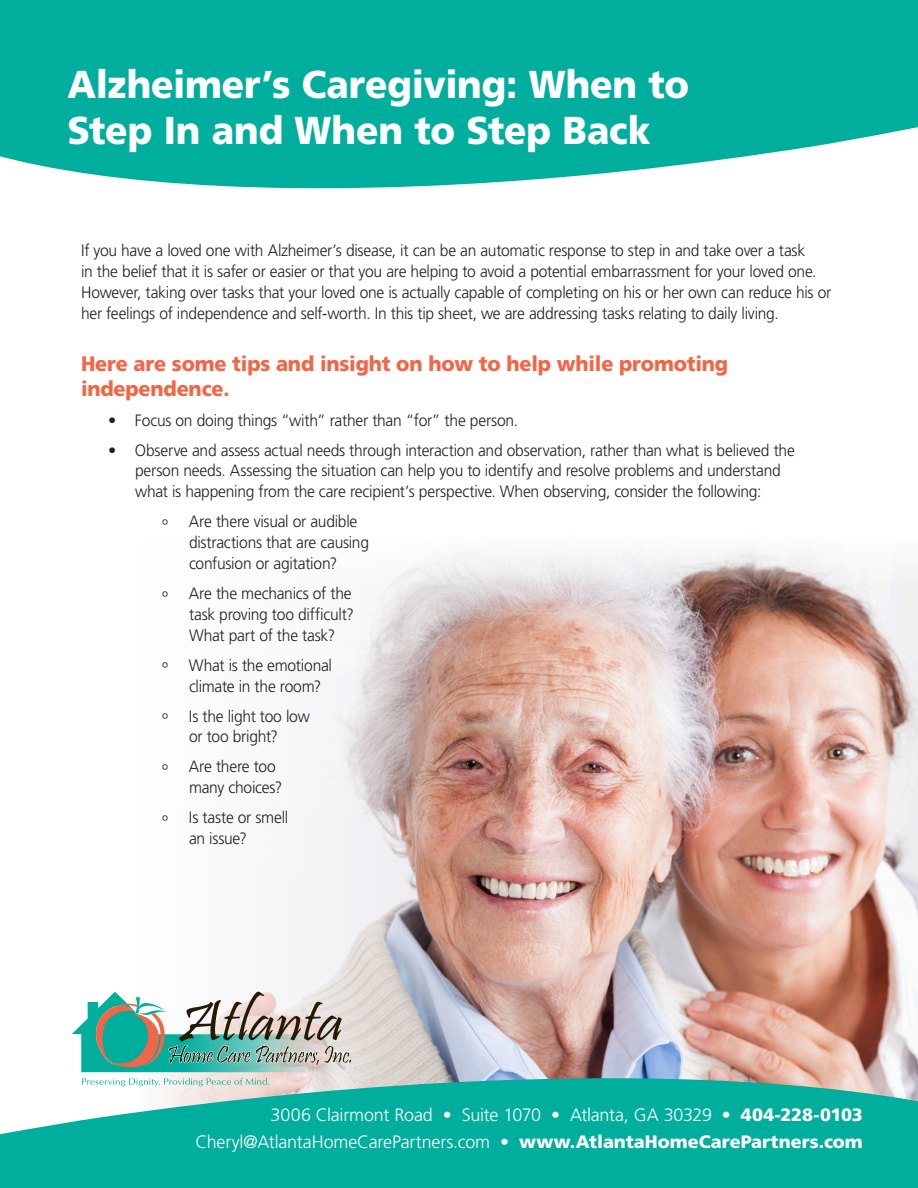
<style>
.page{position:relative;width:918px;height:1188px;background:#fff}
.page>*{position:absolute;margin:0;border:0;box-sizing:border-box;transform-origin:0 0}
.t1{font:900 38.85px/46.7px "Frutiger";letter-spacing:-.005em;color:#fff;scale:.95 1}
.t2{font:900 20.85px/25px "Frutiger";letter-spacing:-.01em;color:#f26648;scale:.95 1}
.t3{font:300 18px/26.8px "Frutiger";letter-spacing:-.01em;color:#fff;text-align:right}
.t4{font:300 16.5px/20.9px "Frutiger";letter-spacing:-.015em;color:#231f20;scale:.95 1}
.t5{font:300 16.5px/20.9px "Frutiger";letter-spacing:-.015em;color:#231f20}
.s1{font-weight:900}
</style>
<div class="page">
<img style="left:257px;top:549px;width:661px;height:488px">
<svg style="left:0;top:0;width:918px;height:189px;background:#18b5a7"></svg>
<svg style="left:0;top:1037px;width:918px;height:151px;background:#41b6ab"></svg>
<svg style="left:71px;top:992px;width:284px;height:95px"></svg>
<h1 class="t1" style="left:68px;top:60px;width:656px">Alzheimer’s Caregiving: When to<br>Step In and When to Step Back</h1>
<p class="t4" style="left:81px;top:240px;width:791px">If you have a loved one with Alzheimer’s disease, it can be an automatic response to step in and take over a task<br>in the belief that it is safer or easier or that you are helping to avoid a potential embarrassment for your loved one.<br>However, taking over tasks that your loved one is actually capable of completing on his or her own can reduce his or her feelings of independence and self-worth. In this tip sheet, we are addressing tasks relating to daily living.</p>
<p class="t2" style="left:81px;top:351px;width:683px">Here are some tips and insight on how to help while promoting independence.</p>
<p class="t5" style="left:108px;top:409px;width:412px">• Focus on doing things “with” rather than “for” the person.</p>
<p class="t5" style="left:135px;top:439px;width:661px;text-indent:-27px">• Observe and assess actual needs through interaction and observation, rather than what is believed the person needs. Assessing the situation can help you to identify and resolve problems and understand what is happening from the care recipient’s perspective. When observing, consider the following:</p>
<p class="t5" style="left:162px;top:515px;width:7px">º</p>
<p class="t4" style="left:189px;top:511px;width:191px">Are there visual or audible distractions that are causing confusion or agitation?</p>
<p class="t5" style="left:162px;top:587px;width:7px">º</p>
<p class="t4" style="left:189px;top:583px;width:175px">Are the mechanics of the task proving too difficult?<br>What part of the task?</p>
<p class="t5" style="left:162px;top:658px;width:7px">º</p>
<p class="t4" style="left:189px;top:655px;width:152px">What is the emotional climate in the room?</p>
<p class="t5" style="left:162px;top:709px;width:7px">º</p>
<p class="t4" style="left:189px;top:705px;width:129px">Is the light too low or too bright?</p>
<p class="t5" style="left:162px;top:760px;width:7px">º</p>
<p class="t4" style="left:189px;top:756px;width:100px">Are there too many choices?</p>
<p class="t5" style="left:162px;top:811px;width:7px">º</p>
<p class="t4" style="left:189px;top:807px;width:106px">Is taste or smell an issue?</p>
<p class="t3" style="left:196px;top:1101px;width:669px">3006 Clairmont Road • Suite 1070 • Atlanta, GA 30329 • <span class="s1">404-228-0103<br></span>Cheryl@AtlantaHomeCarePartners.com • <span class="s1">www.AtlantaHomeCarePartners.com</span></p>
</div>
